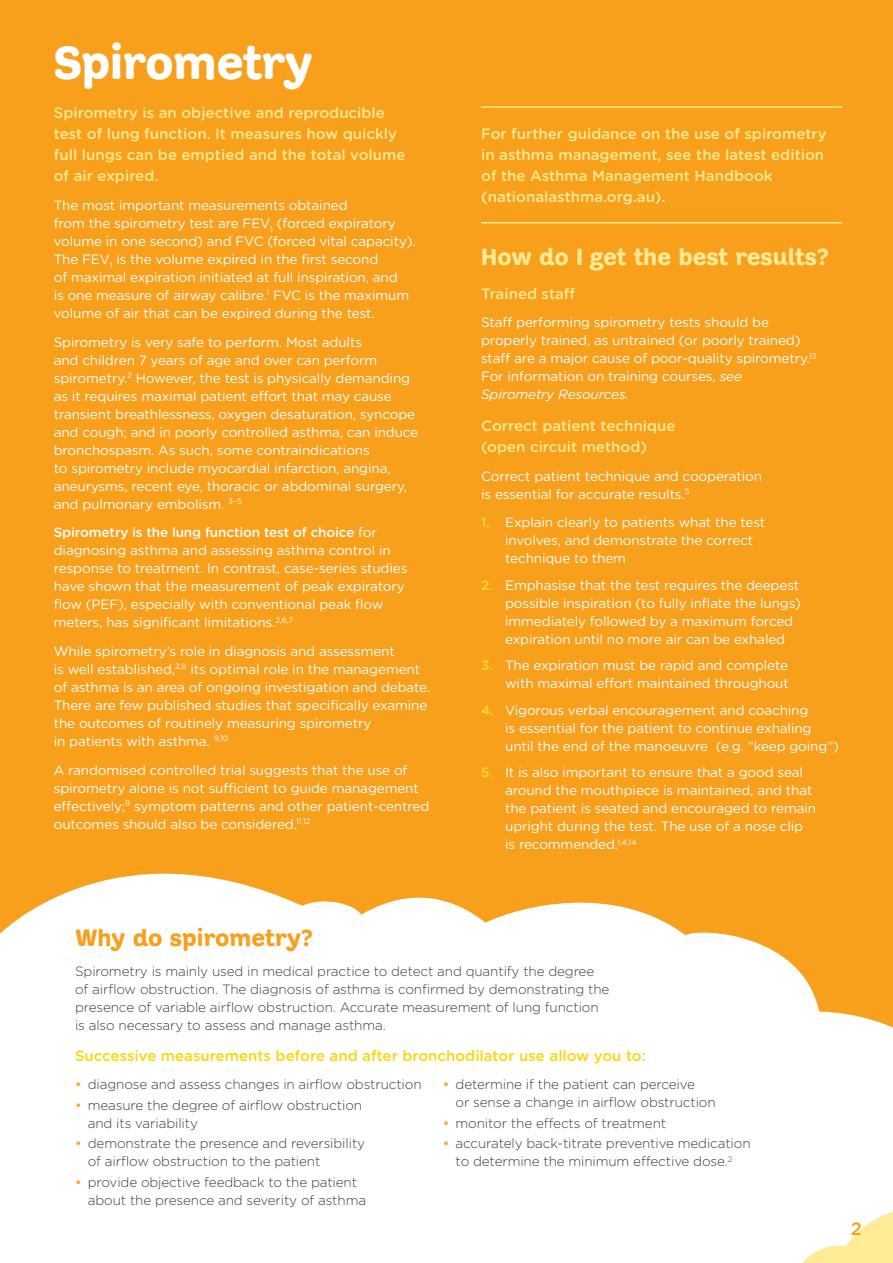
<style>
.page{position:relative;width:893px;height:1263px;background:#f89f1c}
.page>*{position:absolute;margin:0;border:0;box-sizing:border-box;transform-origin:0 0}
.Topic_Headings_rever{font:700 48px "Adesso";letter-spacing:-.015em;color:#fff}
.Sub-heading_reversed{font:700 24px "Adesso";letter-spacing:-.005em;color:#ffea95}
.Sub-heading{font:700 24px "Adesso";color:#f89f1c}
.t1{font:500 18px "Gotham Rounded";color:#f89f1c}
.Intro_Para_reverse{font:500 15px/21px "Gotham Rounded";color:#ffea95}
.Pull_out_reverse{font:500 15px/21px "Gotham Rounded";color:#ffea95}
.Intro_ParA{font:500 15px "Gotham Rounded";color:#fad70a}
.Body_Copy_reverse{font:13.5px/18px "Gotham Rounded";letter-spacing:-.01em;color:#fff}
.Body_Copy{font:300 13.5px/18px "Gotham Rounded";letter-spacing:-.01em;color:#3e3e3f}
.s1{font-weight:500}
.s2{font-style:italic}
.s3{font-weight:500;color:#ffdc2b}
.s4{font-weight:500;color:#faa833}
</style>
<div class="page">
<svg style="left:0;top:873px;width:893px;height:390px;background:#fef3e4"></svg>
<svg style="left:792px;top:1169px;width:101px;height:94px;background:#fff9e4"></svg>
<hr style="left:482px;top:222px;width:360px;height:1px;background:#ffea95">
<hr style="left:482px;top:106px;width:360px;height:2px;background:#ffea95">
<p class="Topic_Headings_rever" style="left:54px;top:34px;width:261px">Spirometry</p>
<p class="Intro_Para_reverse" style="left:54px;top:102px;width:353px">Spirometry is an objective and reproducible test of lung function. It measures how quickly full lungs can be emptied and the total volume of air expired.</p>
<p class="Body_Copy_reverse" style="left:54px;top:196px;width:364px">The most important measurements obtained<br>from the spirometry test are FEV<sub>1</sub> (forced expiratory volume in one second) and FVC (forced vital capacity).<br>The FEV<sub>1</sub> is the volume expired in the first second<br>of maximal expiration initiated at full inspiration, and<br>is one measure of airway calibre.<sup>1</sup> FVC is the maximum volume of air that can be expired during the test.</p>
<p class="Body_Copy_reverse" style="left:54px;top:332px;width:366px">Spirometry is very safe to perform. Most adults<br>and children 7 years of age and over can perform spirometry.<sup>2</sup> However, the test is physically demanding as it requires maximal patient effort that may cause transient breathlessness, oxygen desaturation, syncope and cough; and in poorly controlled asthma, can induce bronchospasm. As such, some contraindications<br>to spirometry include myocardial infarction, angina, aneurysms, recent eye, thoracic or abdominal surgery, and pulmonary embolism. <sup>3–5</sup></p>
<p class="Body_Copy_reverse" style="left:54px;top:523px;width:355px"><span class="s1">Spirometry is the lung function test of choice</span> for diagnosing asthma and assessing asthma control in response to treatment. In contrast, case-series studies have shown that the measurement of peak expiratory flow (PEF), especially with conventional peak flow meters, has significant limitations.<sup>2,6,7</sup></p>
<p class="Body_Copy_reverse" style="left:54px;top:641px;width:378px">While spirometry’s role in diagnosis and assessment<br>is well established,<sup>2,8</sup> its optimal role in the management of asthma is an area of ongoing investigation and debate.<br>There are few published studies that specifically examine the outcomes of routinely measuring spirometry<br>in patients with asthma. <sup>9,10</sup></p>
<p class="Body_Copy_reverse" style="left:54px;top:760px;width:377px">A randomised controlled trial suggests that the use of spirometry alone is not sufficient to guide management effectively;<sup>9</sup> symptom patterns and other patient-centred outcomes should also be considered.<sup>11,12</sup></p>
<p class="Pull_out_reverse" style="left:481px;top:123px;width:347px">For further guidance on the use of spirometry in asthma management, see the latest edition of the Asthma Management Handbook (nationalasthma.org.au).</p>
<p class="Sub-heading_reversed" style="left:481px;top:242px;width:350px">How do I get the best results?</p>
<p class="Intro_Para_reverse" style="left:481px;top:282px;width:96px">Trained staff</p>
<p class="Body_Copy_reverse" style="left:481px;top:313px;width:337px">Staff performing spirometry tests should be properly trained, as untrained (or poorly trained) staff are a major cause of poor-quality spirometry.<sup>13<br></sup>For information on training courses, <span class="s2">see Spirometry Resources.</span></p>
<p class="Intro_Para_reverse" style="left:481px;top:414px;width:196px">Correct patient technique (open circuit method)</p>
<p class="Body_Copy_reverse" style="left:481px;top:466px;width:282px">Correct patient technique and cooperation is essential for accurate results.<sup>5</sup></p>
<p class="Body_Copy_reverse" style="left:505px;top:513px;width:262px;text-indent:-24px"><span class="s3">1.</span> Explain clearly to patients what the test involves, and demonstrate the correct technique to them</p>
<p class="Body_Copy_reverse" style="left:505px;top:575px;width:297px;text-indent:-24px"><span class="s3">2.</span> Emphasise that the test requires the deepest possible inspiration (to fully inflate the lungs) immediately followed by a maximum forced expiration until no more air can be exhaled</p>
<p class="Body_Copy_reverse" style="left:481px;top:656px;width:309px;text-align:right"><span class="s3">3.</span> The expiration must be rapid and complete with maximal effort maintained throughout</p>
<p class="Body_Copy_reverse" style="left:505px;top:700px;width:335px;text-indent:-24px"><span class="s3">4.</span> Vigorous verbal encouragement and coaching<br>is essential for the patient to continue exhaling until the end of the manoeuvre (e.g. “keep going”)</p>
<p class="Body_Copy_reverse" style="left:505px;top:763px;width:312px;text-indent:-24px"><span class="s3">5.</span> It is also important to ensure that a good seal around the mouthpiece is maintained, and that the patient is seated and encouraged to remain upright during the test. The use of a nose clip is recommended.<sup>1,4,14</sup></p>
<p class="Sub-heading" style="left:75px;top:923px;width:240px">Why do spirometry?</p>
<p class="Body_Copy" style="left:75px;top:962px;width:536px">Spirometry is mainly used in medical practice to detect and quantify the degree of airflow obstruction. The diagnosis of asthma is confirmed by demonstrating the presence of variable airflow obstruction. Accurate measurement of lung function is also necessary to assess and manage asthma.</p>
<p class="Intro_ParA" style="left:75px;top:1045px;width:572px">Successive measurements before and after bronchodilator use allow you to:</p>
<p class="Body_Copy" style="left:75px;top:1075px;width:348px"><span class="s4">•</span> diagnose and assess changes in airflow obstruction</p>
<p class="Body_Copy" style="left:88px;top:1095px;width:276px;text-indent:-13px"><span class="s4">•</span> measure the degree of airflow obstruction and its variability</p>
<p class="Body_Copy" style="left:88px;top:1134px;width:279px;text-indent:-13px"><span class="s4">•</span> demonstrate the presence and reversibility of airflow obstruction to the patient</p>
<p class="Body_Copy" style="left:88px;top:1172px;width:280px;text-indent:-13px"><span class="s4">•</span> provide objective feedback to the patient about the presence and severity of asthma</p>
<p class="Body_Copy" style="left:456px;top:1075px;width:262px;text-indent:-13px"><span class="s4">•</span> determine if the patient can perceive<br>or sense a change in airflow obstruction</p>
<p class="Body_Copy" style="left:443px;top:1113px;width:225px"><span class="s4">•</span> monitor the effects of treatment</p>
<p class="Body_Copy" style="left:443px;top:1134px;width:309px;text-align:center"><span class="s4">•</span> accurately back-titrate preventive medication to determine the minimum effective dose.<sup>2</sup></p>
<p class="t1" style="left:851px;top:1216px;width:13px">2</p>
</div>
